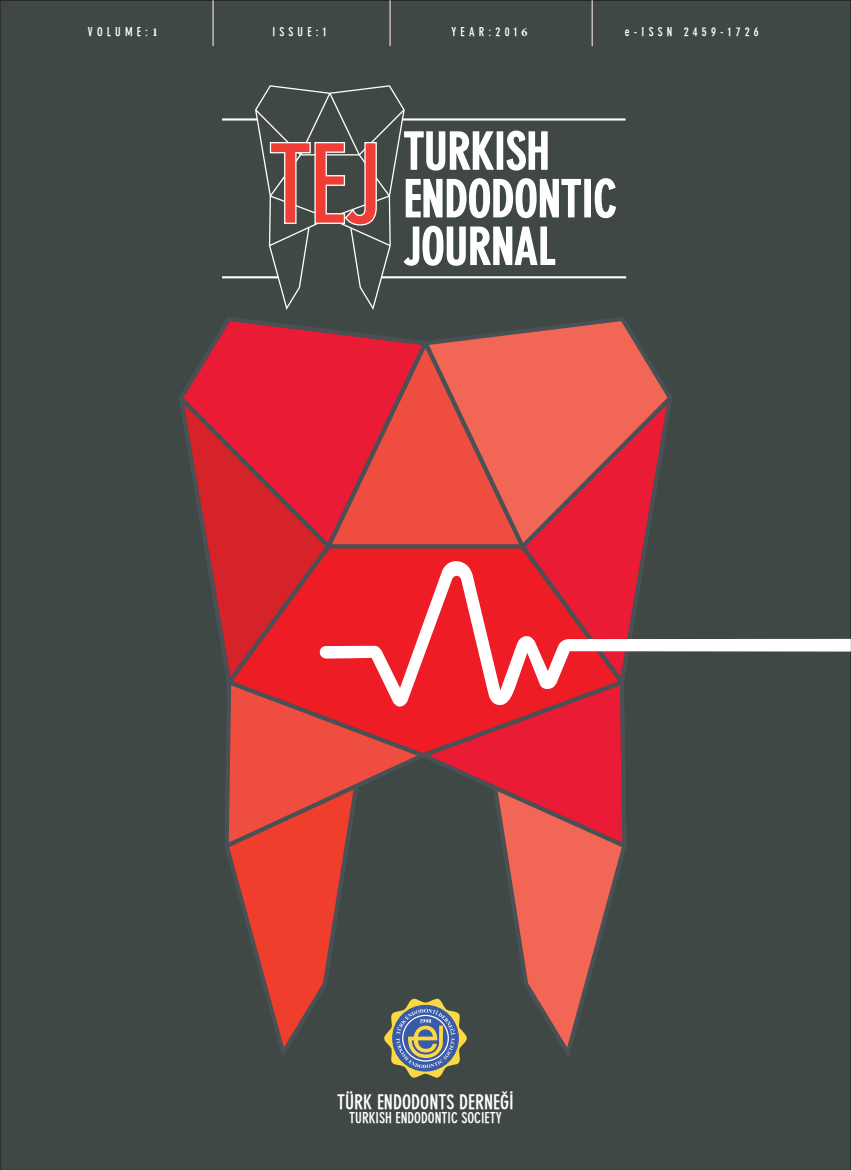
<style>
.page{position:relative;width:851px;height:1170px;background:#fff}
.page>*{position:absolute;margin:0;border:0;box-sizing:border-box;transform-origin:0 0}
.t1{font:700 condensed 50.25px/47.5px "DIN Neuzeit Grotesk";color:#fff}
.t2{font:700 condensed 19.65px "DIN Neuzeit Grotesk";color:#fff}
.t3{font:700 condensed 14.7px "DIN Neuzeit Grotesk";color:#fff}
.t4{font:700 condensed 12px "DIN Neuzeit Grotesk";letter-spacing:.35em;color:#fff}
.s1{font-family:"Minion Pro";font-stretch:normal}
</style>
<div class="page">
<div style="left:0;top:0;width:850px;height:1169px;background:#3f4844"></div>
<svg style="left:179px;top:317px;width:493px;height:544px"></svg>
<svg style="left:183px;top:321px;width:239px;height:221px;fill:#e91b35"></svg>
<svg style="left:184px;top:404px;width:141px;height:273px"></svg>
<svg style="left:332px;top:348px;width:187px;height:196px;background:#e4363b"></svg>
<svg style="left:232px;top:548px;width:293px;height:137px;background:#da2128"></svg>
<svg style="left:428px;top:321px;width:239px;height:221px;background:#d65b4e"></svg>
<svg style="left:525px;top:404px;width:142px;height:155px;background:#d64146"></svg>
<svg style="left:319px;top:559px;width:531px;height:149px"></svg>
<svg style="left:222px;top:85px;width:404px;height:225px"></svg>
<svg style="left:269px;top:141px;width:108px;height:85px"></svg>
<svg style="left:403px;top:130px;width:92px;height:41px"></svg>
<div style="left:496px;top:131px;width:7px;height:39px;border:2px solid #fff"></div>
<svg style="left:505px;top:130px;width:43px;height:41px"></svg>
<svg style="left:405px;top:177px;width:176px;height:42px"></svg>
<div style="left:584px;top:179px;width:6px;height:38px;border:2px solid #fff"></div>
<svg style="left:594px;top:177px;width:22px;height:42px"></svg>
<svg style="left:402px;top:225px;width:154px;height:41px"></svg>
<hr style="left:389px;top:0;width:1px;height:46px;background:#f7f8f2">
<hr style="left:591px;top:0;width:1px;height:46px;background:#f7f8f2">
<hr style="left:213px;top:0;width:1px;height:46px;background:#f7f8f2">
<svg style="left:229px;top:685px;width:393px;height:392px"></svg>
<p class="t4" style="left:88px;top:25px;width:72px">VOLUME:<span class="s1">1</span></p>
<p class="t4" style="left:272px;top:25px;width:56px">ISSUE:1</p>
<p class="t4" style="left:451px;top:25px;width:78px">YEAR:201<span class="s1">6</span></p>
<p class="t4" style="left:624px;top:25px;width:135px">e-ISSN 2459-1726</p>
<p class="t1" style="left:403px;top:127px;width:215px">TURKISH<br>ENDODONTIC<br>JOURNAL</p>
<p class="t2" style="left:337px;top:1090px;width:178px">TÜRK ENDODONTS DERNEĞİ</p>
<p class="t3" style="left:349px;top:1109px;width:154px">TURKISH ENDODONTIC SOCIETY</p>
</div>
